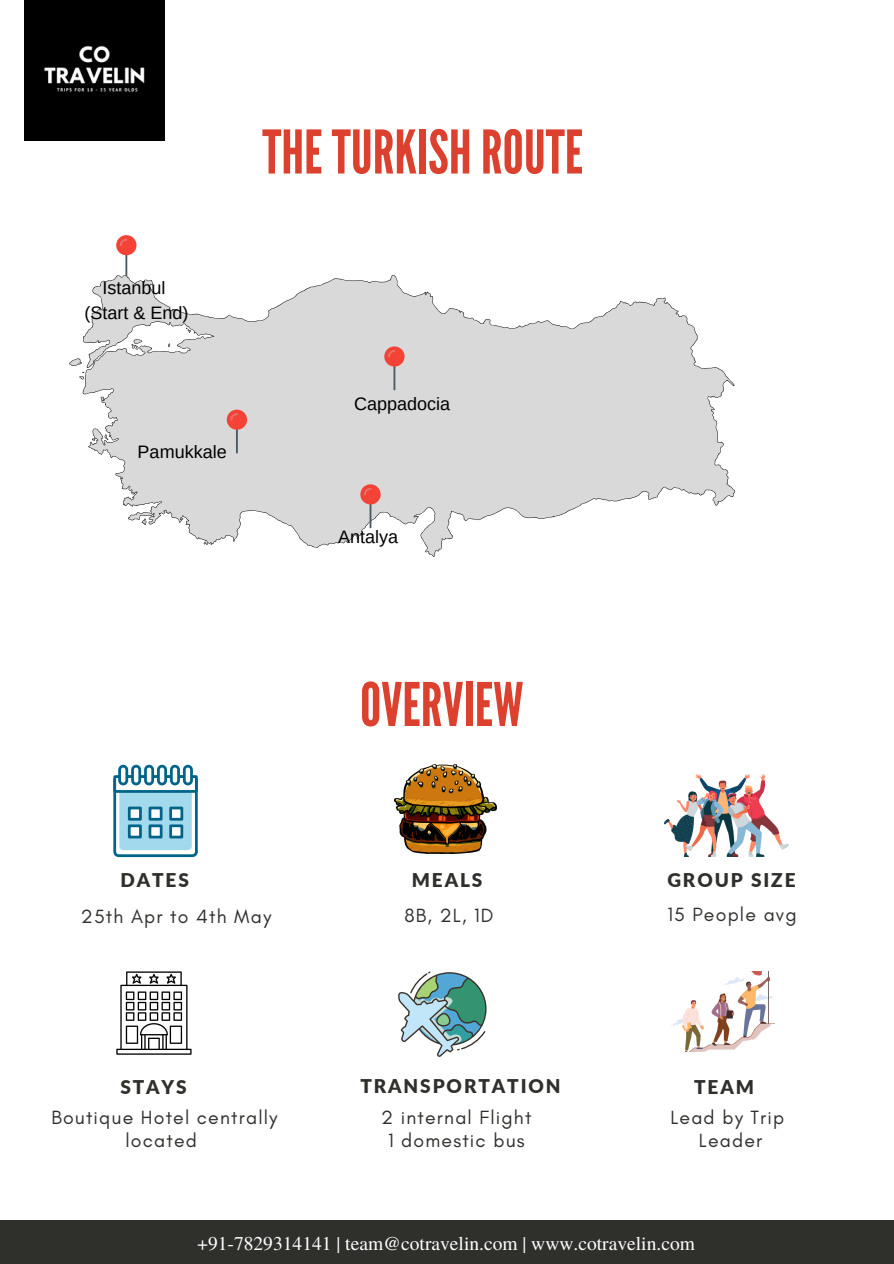
<style>
.page{position:relative;width:894px;height:1264px;background:#fff}
.page>*{position:absolute;margin:0;border:0;box-sizing:border-box;transform-origin:0 0}
.t1{font:60px "League Gothic";color:#db412e}
.t2{font:19.5px/23.7px "Glacial Indifference";letter-spacing:.06em;color:#2f2f2c;text-align:center}
.t3{font:19.5px "Te X Gyre Termes";color:#fff}
.t4{font:900 18.9px "Lato";letter-spacing:.1em;color:#2f2f2c}
.t5{font:18px "Arimo";color:#000}
</style>
<div class="page">
<img style="left:24px;top:0;width:141px;height:141px">
<div style="left:0;top:1220px;width:893px;height:43px;background:#2f2f2c"></div>
<div style="left:113px;top:775px;width:85px;height:82px;border:3px solid #006489;border-radius:4px"></div>
<div style="left:119px;top:780px;width:73px;height:70px;background:#a3d9ec;border-radius:4px"></div>
<div style="left:115px;top:776px;width:81px;height:15px;background:#fff"></div>
<div style="left:113px;top:775px;width:85px;height:17px;border:3px solid #006489"></div>
<div style="left:120px;top:766px;width:7px;height:18px;background:#fff;border-radius:4px"></div>
<div style="left:118px;top:764px;width:10px;height:21px;border:3px solid #006489;border-radius:4px"></div>
<div style="left:132px;top:766px;width:8px;height:18px;background:#fff;border-radius:4px"></div>
<div style="left:131px;top:764px;width:10px;height:21px;border:3px solid #006489;border-radius:4px"></div>
<div style="left:145px;top:766px;width:8px;height:18px;background:#fff;border-radius:4px"></div>
<div style="left:144px;top:764px;width:10px;height:21px;border:3px solid #006489;border-radius:4px"></div>
<div style="left:158px;top:766px;width:8px;height:18px;background:#fff;border-radius:4px"></div>
<div style="left:157px;top:764px;width:10px;height:21px;border:3px solid #006489;border-radius:4px"></div>
<div style="left:171px;top:766px;width:7px;height:18px;background:#fff;border-radius:4px"></div>
<div style="left:170px;top:764px;width:10px;height:21px;border:3px solid #006489;border-radius:4px"></div>
<div style="left:184px;top:766px;width:7px;height:18px;background:#fff;border-radius:4px"></div>
<div style="left:183px;top:764px;width:10px;height:21px;border:3px solid #006489;border-radius:4px"></div>
<div style="left:129px;top:808px;width:11px;height:11px;background:#fff"></div>
<div style="left:128px;top:806px;width:14px;height:14px;border:3px solid #006489"></div>
<div style="left:150px;top:808px;width:11px;height:11px;background:#fff"></div>
<div style="left:148px;top:806px;width:14px;height:14px;border:3px solid #006489"></div>
<div style="left:171px;top:808px;width:11px;height:11px;background:#fff"></div>
<div style="left:169px;top:806px;width:14px;height:14px;border:3px solid #006489"></div>
<div style="left:129px;top:825px;width:11px;height:12px;background:#fff"></div>
<div style="left:128px;top:824px;width:14px;height:14px;border:3px solid #006489"></div>
<div style="left:150px;top:825px;width:11px;height:12px;background:#fff"></div>
<div style="left:148px;top:824px;width:14px;height:14px;border:3px solid #006489"></div>
<div style="left:171px;top:825px;width:11px;height:12px;background:#fff"></div>
<div style="left:169px;top:824px;width:14px;height:14px;border:3px solid #006489"></div>
<img style="left:394px;top:764px;width:102px;height:89px">
<svg style="left:116px;top:235px;width:20px;height:40px"></svg>
<img style="left:664px;top:774px;width:123px;height:82px">
<svg style="left:116px;top:971px;width:75px;height:83px"></svg>
<img style="left:671px;top:971px;width:103px;height:80px">
<svg style="left:398px;top:971px;width:88px;height:85px"></svg>
<svg style="left:69px;top:275px;width:666px;height:282px;fill:#d9d9d9"></svg>
<svg style="left:360px;top:484px;width:20px;height:44px"></svg>
<svg style="left:384px;top:346px;width:20px;height:44px"></svg>
<svg style="left:227px;top:409px;width:20px;height:44px"></svg>
<p class="t1" style="left:262px;top:117px;width:322px">THETURKISHROUTE</p>
<h2 class="t5" style="left:102px;top:278px;width:64px">Istanbul</h2>
<h3 class="t5" style="left:84px;top:303px;width:105px">(Start &amp; End)</h3>
<h2 class="t5" style="left:138px;top:442px;width:91px">Pamukkale</h2>
<p class="t5" style="left:354px;top:394px;width:98px">Cappadocia</p>
<p class="t5" style="left:338px;top:527px;width:61px">Antalya</p>
<p class="t1" style="left:360px;top:670px;width:165px">OVERVIEW</p>
<p class="t4" style="left:120px;top:868px;width:70px">DATES</p>
<p class="t4" style="left:411px;top:868px;width:72px">MEALS</p>
<p class="t2" style="left:81px;top:904px;width:192px">25th Apr to 4th May</p>
<p class="t2" style="left:404px;top:903px;width:91px">8B, 2L, 1D</p>
<p class="t4" style="left:120px;top:1074px;width:68px">STAYS</p>
<p class="t4" style="left:360px;top:1074px;width:202px">TRANSPORTATION</p>
<p class="t2" style="left:51px;top:1105px;width:228px">Boutique Hotel centrally located</p>
<p class="t2" style="left:381px;top:1105px;width:152px">2 internal Flight</p>
<h1 class="t2" style="left:388px;top:1128px;width:138px">1 domestic bus</h1>
<p class="t4" style="left:667px;top:868px;width:130px">GROUP SIZE</p>
<p class="t2" style="left:667px;top:901px;width:131px">15 People avg</p>
<p class="t4" style="left:694px;top:1074px;width:61px">TEAM</p>
<h2 class="t2" style="left:670px;top:1105px;width:115px">Lead by Trip</h2>
<p class="t2" style="left:698px;top:1128px;width:65px">Leader</p>
<h1 class="t3" style="left:197px;top:1229px;width:499px">+91-7829314141 | team@cotravelin.com | www.cotravelin.com</h1>
</div>
